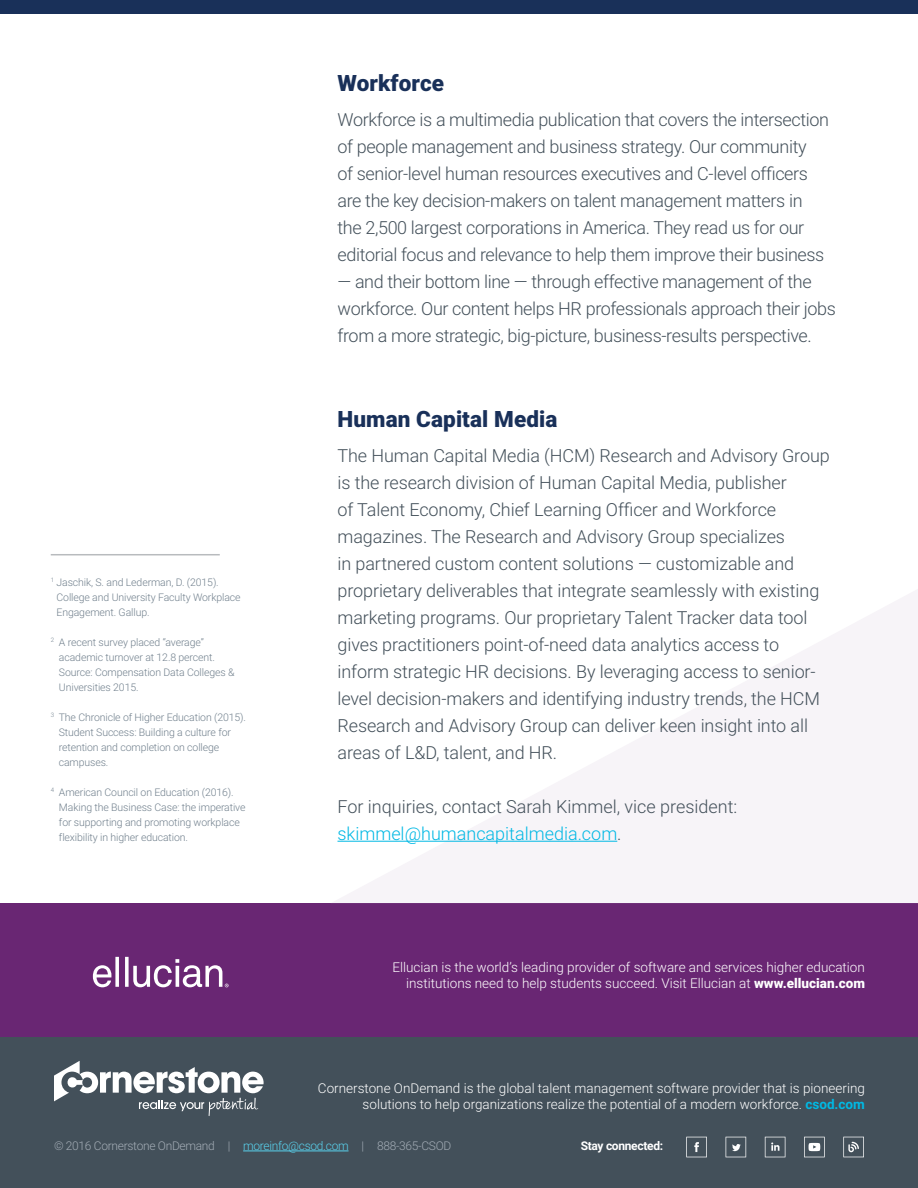
<style>
.page{position:relative;width:918px;height:1188px;background:#fff}
.page>*{position:absolute;margin:0;border:0;box-sizing:border-box;transform-origin:0 0}
.t1{font:900 22.5px "Roboto";letter-spacing:.005em;color:#193059}
.t2{font:300 18px/27px "Roboto";letter-spacing:-.005em;color:#43505a}
.t3{font:300 13.5px/16.5px "Roboto";color:#fff;text-align:right}
.t4{font:300 12px "Roboto";letter-spacing:-.025em;color:#a3acb5}
.t5{font:700 12px "Roboto";letter-spacing:-.025em;color:#fff}
.t6{font:300 10.5px/15px "Roboto";letter-spacing:-.01em;color:#71808d}
.s1{color:#00b8e4}
.s2{font-weight:900}
.s3{font-weight:700;color:#00b9e4}
.s4{color:#59d2ed}
</style>
<div class="page">
<div style="left:0;top:0;width:918px;height:14px;background:#193059"></div>
<svg style="left:0;top:589px;width:918px;height:449px"></svg>
<div style="left:75px;top:903px;width:843px;height:135px;background:#692673"></div>
<div style="left:0;top:1038px;width:918px;height:150px;background:#43505a"></div>
<svg style="left:54px;top:1061px;width:210px;height:55px"></svg>
<hr style="left:243px;top:1151px;width:106px;height:1px;background:#59d2ed">
<svg style="left:765px;top:1137px;width:20px;height:20px"></svg>
<svg style="left:804px;top:1137px;width:21px;height:20px"></svg>
<svg style="left:686px;top:1137px;width:21px;height:20px"></svg>
<svg style="left:726px;top:1137px;width:20px;height:20px"></svg>
<svg style="left:843px;top:1137px;width:21px;height:20px"></svg>
<hr style="left:51px;top:554px;width:169px;height:1px;background:#b8bbbe">
<hr style="left:338px;top:841px;width:279px;height:1px;background:#00b8e4">
<svg style="left:93px;top:957px;width:136px;height:30px"></svg>
<p class="t6" style="left:57px;top:574px;width:186px;text-indent:-6px"><sup>1</sup> Jaschik, S. and Lederman, D. (2015).<br>College and University Faculty Workplace<br>Engagement. Gallup.</p>
<p class="t6" style="left:59px;top:634px;width:177px;text-indent:-8px"><sup>2</sup> A recent survey placed “average” academic turnover at 12.8 percent.<br>Source: Compensation Data Colleges &amp;<br>Universities 2015.</p>
<p class="t6" style="left:59px;top:709px;width:189px;text-indent:-8px"><sup>3</sup> The Chronicle of Higher Education (2015).<br>Student Success: Building a culture for retention and completion on college campuses.</p>
<p class="t6" style="left:59px;top:784px;width:188px;text-indent:-8px"><sup>4</sup> American Council on Education (2016).<br>Making the Business Case: the imperative for supporting and promoting workplace flexibility in higher education.</p>
<p class="t1" style="left:338px;top:68px;width:108px">Workforce</p>
<p class="t2" style="left:338px;top:105px;width:493px">Workforce is a multimedia publication that covers the intersection of people management and business strategy. Our community<br>of senior-level human resources executives and C-level officers are the key decision-makers on talent management matters in the 2,500 largest corporations in America. They read us for our editorial focus and relevance to help them improve their business</p>
<p class="t2" style="left:338px;top:267px;width:500px">— and their bottom line — through effective management of the workforce. Our content helps HR professionals approach their jobs from a more strategic, big-picture, business-results perspective.</p>
<p class="t1" style="left:338px;top:404px;width:221px">Human Capital Media</p>
<p class="t2" style="left:338px;top:441px;width:494px">The Human Capital Media (HCM) Research and Advisory Group is the research division of Human Capital Media, publisher<br>of Talent Economy, Chief Learning Officer and Workforce magazines. The Research and Advisory Group specializes<br>in partnered custom content solutions — customizable and proprietary deliverables that integrate seamlessly with existing marketing programs. Our proprietary Talent Tracker data tool gives practitioners point-of-need data analytics access to inform strategic HR decisions. By leveraging access to senior&shy;level decision-makers and identifying industry trends, the HCM Research and Advisory Group can deliver keen insight into all areas of L&amp;D, talent, and HR.</p>
<p class="t2" style="left:338px;top:792px;width:401px">For inquiries, contact Sarah Kimmel, vice president: <span class="s1">skimmel@humancapitalmedia.com</span>.</p>
<p class="t3" style="left:392px;top:958px;width:474px">Ellucian is the world’s leading provider of software and services higher education institutions need to help students succeed. Visit Ellucian at <span class="s2">www.ellucian.com</span></p>
<p class="t3" style="left:318px;top:1079px;width:549px">Cornerstone OnDemand is the global talent management software provider that is pioneering solutions to help organizations realize the potential of a modern workforce. <span class="s3">csod.com</span></p>
<p class="t4" style="left:54px;top:1137px;width:399px">© 2016 Cornerstone OnDemand | <span class="s4">moreinfo@csod.com</span> | 888-365-CSOD</p>
<p class="t5" style="left:581px;top:1138px;width:84px">Stay connected:</p>
</div>
